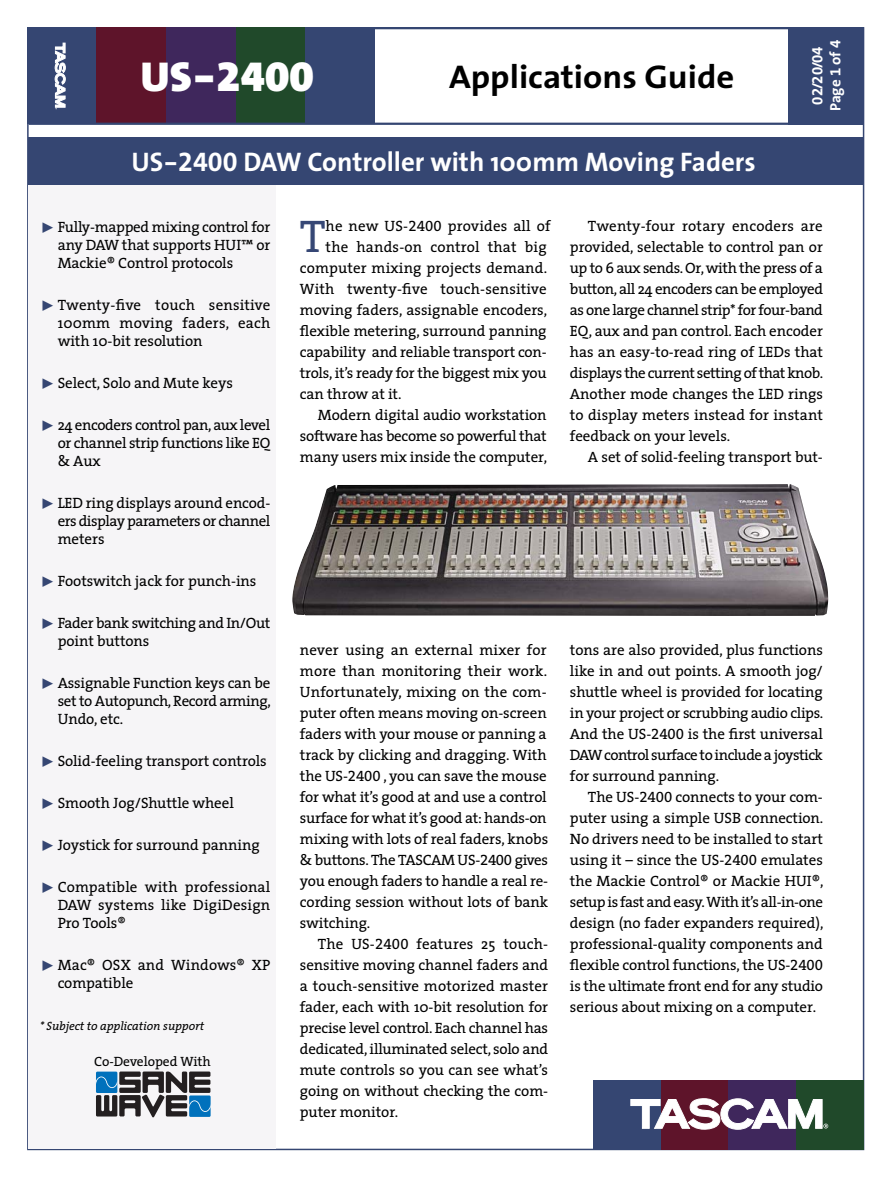
<style>
.page{position:relative;width:893px;height:1188px;background:#fff}
.page>*{position:absolute;margin:0;border:0;box-sizing:border-box;transform-origin:0 0}
.t1{font:46.05px "The Serif";color:#364775}
.t2{font:42px "The Sans Black Expert";color:#fff;scale:1.05 1}
.t3{font:700 33px "The Sans";color:#000;scale:1.05 1}
.t4{font:700 27px "The Sans";color:#fff}
.t5{font:15px/21px "The Serif";letter-spacing:-.005em;color:#000;text-align:justify}
.t6{font:15px/18px "The Serif";letter-spacing:-.025em;color:#000}
.t7{font:15px "The Sans Bold Expert";color:#fff}
.t8{font:700 15px "The Sans";letter-spacing:-.005em;color:#fff}
.t9{font:13.5px "The Serif";letter-spacing:-.005em;color:#000}
.t10{font:italic 12px "The Serif";letter-spacing:-.005em;color:#000}
.s1{font-family:"The Sans";font-weight:900}
.s2{font-family:"The Sans Bold Expert";font-weight:400}
.s3{font-family:"The Serif Expert";color:#354672}
.s4{font-family:"The Serif Expert"}
</style>
<div class="page">
<img style="left:292px;top:484px;width:536px;height:132px">
<div style="left:788px;top:27px;width:76px;height:97px;background:#354672"></div>
<div style="left:27px;top:27px;width:70px;height:97px;background:#354672"></div>
<div style="left:97px;top:27px;width:69px;height:97px;background:#5e142a"></div>
<div style="left:166px;top:27px;width:70px;height:97px;background:#3f275c"></div>
<div style="left:236px;top:27px;width:69px;height:97px;background:#20492a"></div>
<div style="left:305px;top:27px;width:70px;height:97px;background:#354672"></div>
<hr style="left:374px;top:27px;width:462px;height:2px;background:#354672">
<svg style="left:55px;top:43px;width:11px;height:66px"></svg>
<hr style="left:29px;top:123px;width:834px;height:2px;background:#354672">
<div style="left:29px;top:176px;width:247px;height:973px;background:#f6f5f7"></div>
<div style="left:28px;top:137px;width:836px;height:48px;background:#354672"></div>
<div style="left:593px;top:1080px;width:68px;height:70px;background:#354672"></div>
<div style="left:661px;top:1080px;width:67px;height:70px;background:#5e142a"></div>
<div style="left:728px;top:1080px;width:68px;height:70px;background:#3f275c"></div>
<div style="left:796px;top:1080px;width:68px;height:70px;background:#20492a"></div>
<svg style="left:630px;top:1098px;width:198px;height:32px"></svg>
<svg style="left:96px;top:1072px;width:115px;height:45px"></svg>
<h2 class="t2" style="left:140px;top:52px;width:167px"><span class="s1">US</span>-2400</h2>
<h3 class="t3" style="left:449px;top:64px;width:273px">Applications Guide</h3>
<h3 class="t4" style="left:131px;top:152px;width:626px">US<span class="s2">-2400</span> DAW Controller with 100mm Moving Faders</h3>
<p class="t7" style="left:809px;top:105px;width:60px;rotate:-90deg">02/20/04</p>
<p class="t8" style="left:830px;top:111px;width:73px;rotate:-90deg">Page <span class="s2">1</span> of <span class="s2">4</span></p>
<p class="t5" style="left:58px;top:220px;width:214px;line-height:18px;text-indent:-18px"><span class="s3">˘</span> Fully-mapped mixing control for any DAW that supports HUI™ or Mackie® Control protocols</p>
<p class="t5" style="left:58px;top:298px;width:214px;line-height:18px;text-indent:-18px"><span class="s3">˘</span> Twenty-five touch sensitive 100mm moving faders, each with 10-bit resolution</p>
<p class="t5" style="left:40px;top:374px;width:195px"><span class="s3">˘</span> Select, Solo and Mute keys</p>
<p class="t5" style="left:58px;top:418px;width:214px;line-height:18px;text-indent:-18px"><span class="s3">˘</span> 24 encoders control pan, aux level or channel strip functions like EQ &amp; Aux</p>
<p class="t5" style="left:58px;top:496px;width:214px;line-height:18px;text-indent:-18px"><span class="s3">˘</span> LED ring displays around encod&shy;ers display parameters or channel meters</p>
<p class="t5" style="left:40px;top:572px;width:218px"><span class="s3">˘</span> Footswitch jack for punch-ins</p>
<p class="t6" style="left:58px;top:616px;width:214px;text-indent:-18px"><span class="s3">˘</span> Fader bank switching and In/Out point buttons</p>
<p class="t5" style="left:58px;top:676px;width:215px;line-height:18px;text-indent:-18px"><span class="s3">˘</span> Assignable Function keys can be set to Autopunch, Record arming, Undo, etc.</p>
<p class="t5" style="left:40px;top:752px;width:229px"><span class="s3">˘</span> Solid-feeling transport controls</p>
<p class="t5" style="left:40px;top:794px;width:196px"><span class="s3">˘</span> Smooth Jog/Shuttle wheel</p>
<p class="t5" style="left:40px;top:836px;width:222px"><span class="s3">˘</span> Joystick for surround panning</p>
<p class="t5" style="left:58px;top:880px;width:214px;line-height:18px;text-indent:-18px"><span class="s3">˘</span> Compatible with professional DAW systems like DigiDesign Pro Tools®</p>
<p class="t5" style="left:58px;top:958px;width:214px;line-height:18px;text-indent:-18px"><span class="s3">˘</span> Mac® OSX and Windows® XP compatible</p>
<p class="t10" style="left:40px;top:1022px;width:166px">* Subject to application support</p>
<p class="t9" style="left:94px;top:1056px;width:118px">Co-Developed With</p>
<h1 class="t1" style="left:300px;top:220px;width:27px">T</h1>
<p class="t5" style="left:326px;top:217px;width:226px">he new US-<span class="s4">2400</span> provides all of</p>
<p class="t5" style="left:326px;top:238px;width:223px">the hands-on control that big</p>
<p class="t5" style="left:300px;top:259px;width:249px">computer mixing projects demand.</p>
<p class="t5" style="left:300px;top:280px;width:248px">With twenty-five touch-sensitive</p>
<p class="t5" style="left:300px;top:301px;width:249px">moving faders, assignable encoders,</p>
<p class="t5" style="left:300px;top:322px;width:248px">flexible metering, surround panning</p>
<p class="t5" style="left:300px;top:343px;width:248px">capability and reliable transport con-</p>
<p class="t5" style="left:300px;top:364px;width:248px">trols, it’s ready for the biggest mix you</p>
<p class="t5" style="left:300px;top:385px;width:103px">can throw at it.</p>
<p class="t5" style="left:318px;top:406px;width:230px">Modern digital audio workstation</p>
<p class="t5" style="left:300px;top:427px;width:248px">software has become so powerful that</p>
<p class="t5" style="left:300px;top:448px;width:249px">many users mix inside the computer,</p>
<p class="t5" style="left:570px;top:217px;width:255px;text-indent:18px">Twenty-four rotary encoders are provided, selectable to control pan or up to 6 aux sends. Or, with the press of a button, all 24 encoders can be employed as one large channel strip* for four-band EQ, aux and pan control. Each encoder has an easy-to-read ring of LEDs that displays the current setting of that knob.<br>Another mode changes the LED rings to display meters instead for instant feedback on your levels.</p>
<p class="t5" style="left:588px;top:448px;width:236px">A set of solid-feeling transport but-</p>
<p class="t5" style="left:300px;top:641px;width:250px">never using an external mixer for more than monitoring their work.<br>Unfortunately, mixing on the com&shy;puter often means moving on-screen faders with your mouse or panning a track by clicking and dragging. With the US-<span class="s4">2400</span> , you can save the mouse for what it’s good at and use a control surface for what it’s good at: hands-on mixing with lots of real faders, knobs &amp; buttons. The TASCAM US-<span class="s4">2400</span> gives you enough faders to handle a real re&shy;cording session without lots of bank switching.</p>
<p class="t5" style="left:300px;top:935px;width:250px;text-indent:18px">The US-<span class="s4">2400</span> features 25 touch&shy;sensitive moving channel faders and a touch-sensitive motorized master fader, each with 10-bit resolution for precise level control. Each channel has dedicated, illuminated select, solo and mute controls so you can see what’s going on without checking the com&shy;puter monitor.</p>
<p class="t5" style="left:570px;top:641px;width:255px">tons are also provided, plus functions like in and out points. A smooth jog/ shuttle wheel is provided for locating in your project or scrubbing audio clips.<br>And the US-<span class="s4">2400</span> is the first universal DAW control surface to include a joystick for surround panning.</p>
<p class="t5" style="left:570px;top:788px;width:255px;text-indent:18px">The US-<span class="s4">2400</span> connects to your com&shy;puter using a simple USB connection.<br>No drivers need to be installed to start using it – since the US-<span class="s4">2400</span> emulates the Mackie Control® or Mackie HUI®, setup is fast and easy. With it’s all-in-one design (no fader expanders required), professional-quality components and flexible control functions, the US-<span class="s4">2400 </span>is the ultimate front end for any studio serious about mixing on a computer.</p>
</div>
